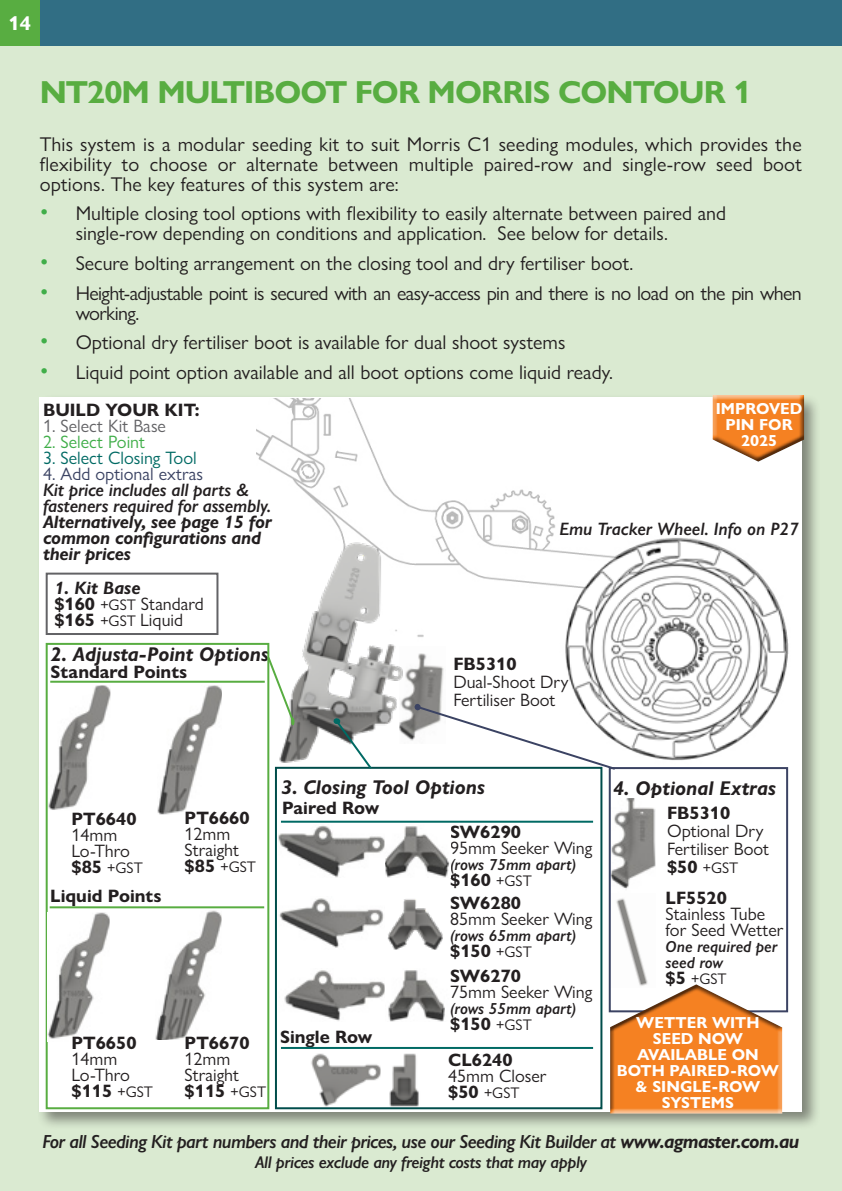
<style>
.page{position:relative;width:842px;height:1191px;background:#fff}
.page>*{position:absolute;margin:0;border:0;box-sizing:border-box;transform-origin:0 0}
.Main_Heading_1{font:700 32px "Gill Sans Nova";letter-spacing:-.03em;color:#58ad41}
.t1{font:20px/20px "Gill Sans Nova";color:#231f20;text-align:justify}
.t2{font:20px/20px "Gill Sans Nova";letter-spacing:-.03em;color:#231f20}
.Main_Heading_1-2{font:italic 700 20px "Gill Sans Nova";color:#231f20}
.t3{font:700 20px "Gill Sans Nova";color:#fff}
.t4{font:italic 600 19px "Gill Sans Nova";letter-spacing:-.03em;color:#231f20}
.t5{font:18px/18px "Gill Sans Nova";color:#231f20}
.Main_Heading_1-3{font:700 18px/16px "Gill Sans Nova";color:#231f20}
.Main_Heading_1-4{font:italic 700 18px/16px "Gill Sans Nova";letter-spacing:-.01em;color:#231f20}
.Main_Heading_1-5{font:italic 600 18px "Gill Sans Nova";color:#231f20}
.t6{font:18px "Gill Sans Nova";color:#006a64}
.t7{font:18px "Gill Sans Nova";color:#3b4363}
.t8{font:18px "Gill Sans Nova";color:#636366}
.t9{font:18px "Gill Sans Nova";color:#40ae49}
.t10{font:italic 600 17px "Gill Sans Nova";letter-spacing:-.02em;color:#231f20}
.Main_Heading_1-6{font:700 16px/16px "Gill Sans Nova";color:#fff;text-align:center}
.t11{font:italic 600 16px "Gill Sans Nova";color:#231f20}
.t12{font:15.4px "Gill Sans Nova";color:#231f20}
.s1{font-size:24px;color:#40ae49}
.s2{font-weight:600}
.s3{font-weight:700}
.s4{font-size:15.4px}
.s5{font-weight:400}
.s6{font-weight:700;font-size:18px}
.s7{font-weight:400;font-size:15.4px}
</style>
<div class="page">
<div style="left:0;top:44px;width:842px;height:1147px;background:#daead1"></div>
<div style="left:0;top:0;width:842px;height:45px;background:#316e84"></div>
<div style="left:0;top:0;width:40px;height:45px;background:#58ad41"></div>
<div style="left:37px;top:393px;width:784px;height:737px;background:#231f20;opacity:.5"></div>
<div style="left:40px;top:397px;width:762px;height:714px;background:#fff"></div>
<img style="left:256px;top:399px;width:533px;height:387px">
<img style="left:565px;top:529px;width:223px;height:235px">
<img style="left:414px;top:647px;width:31px;height:96px">
<img style="left:311px;top:1054px;width:69px;height:52px">
<img style="left:388px;top:970px;width:57px;height:51px">
<img style="left:389px;top:1054px;width:30px;height:52px">
<img style="left:284px;top:970px;width:101px;height:51px">
<img style="left:257px;top:538px;width:157px;height:228px">
<img style="left:387px;top:899px;width:56px;height:50px">
<div style="left:46px;top:572px;width:172px;height:63px;border:2px solid #636366"></div>
<hr style="left:281px;top:1047px;width:312px;height:2px;background:#006a64">
<hr style="left:281px;top:820px;width:312px;height:2px;background:#006a64">
<img style="left:612px;top:798px;width:43px;height:185px">
<div style="left:46px;top:643px;width:223px;height:466px;border:2px solid #58ad41"></div>
<div style="left:275px;top:767px;width:327px;height:342px;border:2px solid #004d4b"></div>
<div style="left:609px;top:767px;width:179px;height:245px;border:2px solid #3b4363"></div>
<img style="left:385px;top:826px;width:65px;height:51px">
<img style="left:279px;top:825px;width:106px;height:52px">
<svg style="left:266px;top:655px;width:30px;height:70px"></svg>
<svg style="left:332px;top:717px;width:42px;height:54px"></svg>
<img style="left:279px;top:898px;width:105px;height:50px">
<div style="left:414px;top:703px;width:7px;height:7px;border:2px solid #3b4363;border-radius:50%"></div>
<svg style="left:415px;top:704px;width:202px;height:67px"></svg>
<div style="left:608px;top:983px;width:176px;height:131px;background:#231f20;opacity:.75"></div>
<img style="left:48px;top:912px;width:62px;height:129px">
<img style="left:48px;top:685px;width:63px;height:129px">
<img style="left:157px;top:685px;width:65px;height:129px">
<img style="left:156px;top:910px;width:66px;height:129px">
<hr style="left:50px;top:906px;width:214px;height:2px;background:#58ad41">
<hr style="left:50px;top:680px;width:215px;height:2px;background:#58ad41">
<div style="left:712px;top:392px;width:95px;height:47px;background:#daead1"></div>
<div style="left:712px;top:394px;width:95px;height:68px;background:#231f20;opacity:.75"></div>
<p class="t3" style="left:9px;top:11px;width:24px">14</p>
<p class="Main_Heading_1" style="left:40px;top:72px;width:713px">NT20M MULTIBOOT FOR MORRIS CONTOUR 1</p>
<p class="t1" style="left:40px;top:134px;width:764px">This system is a modular seeding kit to suit Morris C1 seeding modules, which provides the flexibility to choose or alternate between multiple paired-row and single-row seed boot options. The key features of this system are:</p>
<p class="t1" style="left:76px;top:203px;width:652px;text-indent:-36px"><span class="s1">•</span> Multiple closing tool options with flexibility to easily alternate between paired and single-row depending on conditions and application. See below for details.</p>
<p class="t1" style="left:40px;top:253px;width:595px"><span class="s1">•</span> Secure bolting arrangement on the closing tool and dry fertiliser boot.</p>
<p class="t2" style="left:76px;top:283px;width:728px;text-indent:-36px"><span class="s1">•</span> Height-adjustable point is secured with an easy-access pin and there is no load on the pin when working.</p>
<p class="t1" style="left:40px;top:332px;width:527px"><span class="s1">•</span> Optional dry fertiliser boot is available for dual shoot systems</p>
<p class="t1" style="left:40px;top:362px;width:575px"><span class="s1">•</span> Liquid point option available and all boot options come liquid ready.</p>
<p class="Main_Heading_1-3" style="left:43px;top:402px;width:158px">BUILD YOUR KIT:</p>
<p class="t8" style="left:43px;top:415px;width:124px">1. Select Kit Base</p>
<p class="t9" style="left:43px;top:431px;width:103px">2. Select Point</p>
<p class="t6" style="left:43px;top:447px;width:155px">3. Select Closing Tool</p>
<p class="t7" style="left:43px;top:463px;width:162px">4. Add optional extras</p>
<p class="Main_Heading_1-4" style="left:43px;top:481px;width:230px"><span class="s2">Kit price includes all parts &amp; fasteners required for assembly.<br></span>Alternatively, see page 15 for common configurations and their prices</p>
<p class="Main_Heading_1-4" style="left:54px;top:579px;width:88px">1. Kit Base</p>
<p class="t5" style="left:54px;top:596px;width:151px;line-height:16px"><span class="s3">$160</span> <span class="s4">+GST</span> Standard <span class="s3">$165</span> <span class="s4">+GST</span> Liquid</p>
<p class="Main_Heading_1-2" style="left:50px;top:642px;width:220px">2. Adjusta-Point Options</p>
<p class="Main_Heading_1-3" style="left:51px;top:664px;width:138px">Standard Points</p>
<p class="Main_Heading_1-6" style="left:716px;top:400px;width:88px">IMPROVED<br>PIN FOR<br>2025</p>
<p class="Main_Heading_1-5" style="left:559px;top:517px;width:241px">Emu Tracker Wheel. Info on P27</p>
<p class="Main_Heading_1-3" style="left:453px;top:656px;width:65px">FB5310</p>
<p class="t5" style="left:453px;top:673px;width:117px">Dual-Shoot Dry<br>Fertiliser Boot</p>
<p class="Main_Heading_1-3" style="left:71px;top:811px;width:67px">PT6640<br><span class="s5">14mm</span></p>
<p class="t5" style="left:71px;top:842px;width:60px">Lo-Thro</p>
<p class="t12" style="left:71px;top:858px;width:73px"><span class="s6">$85</span> +GST</p>
<p class="Main_Heading_1-3" style="left:50px;top:888px;width:113px">Liquid Points</p>
<p class="Main_Heading_1-3" style="left:71px;top:1035px;width:67px">PT6650<br><span class="s5">14mm</span></p>
<p class="t5" style="left:71px;top:1066px;width:60px">Lo-Thro</p>
<p class="Main_Heading_1-3" style="left:71px;top:1083px;width:83px">$115 <span class="s7">+GST</span></p>
<p class="Main_Heading_1-3" style="left:185px;top:809px;width:67px">PT6660<br><span class="s5">12mm</span></p>
<p class="t5" style="left:185px;top:840px;width:56px">Straight</p>
<p class="t12" style="left:185px;top:857px;width:73px"><span class="s6">$85</span> +GST</p>
<p class="Main_Heading_1-3" style="left:185px;top:1035px;width:67px">PT6670<br><span class="s5">12mm</span></p>
<p class="t5" style="left:185px;top:1066px;width:56px">Straight</p>
<p class="Main_Heading_1-3" style="left:185px;top:1083px;width:83px">$115 <span class="s7">+GST</span></p>
<p class="Main_Heading_1-2" style="left:281px;top:775px;width:205px">3. Closing Tool Options</p>
<p class="Main_Heading_1-3" style="left:450px;top:823px;width:72px">SW6290</p>
<p class="t5" style="left:450px;top:838px;width:143px">95mm Seeker Wing</p>
<p class="t11" style="left:450px;top:854px;width:127px">(rows 75mm apart)</p>
<p class="Main_Heading_1-3" style="left:450px;top:871px;width:83px">$160 <span class="s7">+GST</span></p>
<p class="Main_Heading_1-3" style="left:450px;top:894px;width:72px">SW6280</p>
<p class="t5" style="left:450px;top:909px;width:143px">85mm Seeker Wing</p>
<p class="t11" style="left:450px;top:925px;width:127px">(rows 65mm apart)</p>
<p class="Main_Heading_1-3" style="left:450px;top:942px;width:83px">$150 <span class="s7">+GST</span></p>
<p class="Main_Heading_1-3" style="left:282px;top:799px;width:99px">Paired Row</p>
<p class="Main_Heading_1-3" style="left:280px;top:1029px;width:94px">Single Row</p>
<p class="Main_Heading_1-3" style="left:450px;top:968px;width:72px">SW6270</p>
<p class="t5" style="left:450px;top:983px;width:143px">75mm Seeker Wing</p>
<p class="t11" style="left:450px;top:999px;width:127px">(rows 55mm apart)</p>
<p class="Main_Heading_1-3" style="left:450px;top:1016px;width:83px">$150 <span class="s7">+GST</span></p>
<p class="Main_Heading_1-3" style="left:448px;top:1051px;width:66px">CL6240</p>
<p class="t5" style="left:448px;top:1066px;width:100px">45mm Closer</p>
<p class="t12" style="left:448px;top:1083px;width:73px"><span class="s6">$50</span> +GST</p>
<p class="Main_Heading_1-2" style="left:613px;top:775px;width:164px">4. Optional Extras</p>
<p class="Main_Heading_1-3" style="left:667px;top:805px;width:65px">FB5310</p>
<p class="t5" style="left:667px;top:822px;width:104px">Optional Dry<br>Fertiliser Boot</p>
<p class="t12" style="left:667px;top:858px;width:73px"><span class="s6">$50</span> +GST</p>
<p class="Main_Heading_1-3" style="left:665px;top:890px;width:63px">LF5520</p>
<p class="t5" style="left:665px;top:905px;width:101px">Stainless Tube</p>
<p class="t5" style="left:665px;top:921px;width:120px">for Seed Wetter</p>
<p class="t11" style="left:665px;top:937px;width:113px">One required per</p>
<p class="t11" style="left:665px;top:953px;width:59px">seed row</p>
<p class="t12" style="left:665px;top:969px;width:63px"><span class="s6">$5</span> +GST</p>
<p class="Main_Heading_1-6" style="left:636px;top:1014px;width:125px">WETTER WITH<br>SEED NOW</p>
<p class="Main_Heading_1-6" style="left:617px;top:1046px;width:164px">AVAILABLE ON<br>BOTH PAIRED-ROW &amp; SINGLE-ROW</p>
<p class="Main_Heading_1-6" style="left:662px;top:1094px;width:74px">SYSTEMS</p>
<p class="t4" style="left:43px;top:1129px;width:758px">For all Seeding Kit part numbers and their prices, use our Seeding Kit Builder at <span class="s3">www.agmaster.com.au</span></p>
<p class="t10" style="left:255px;top:1152px;width:333px">All prices exclude any freight costs that may apply</p>
</div>
